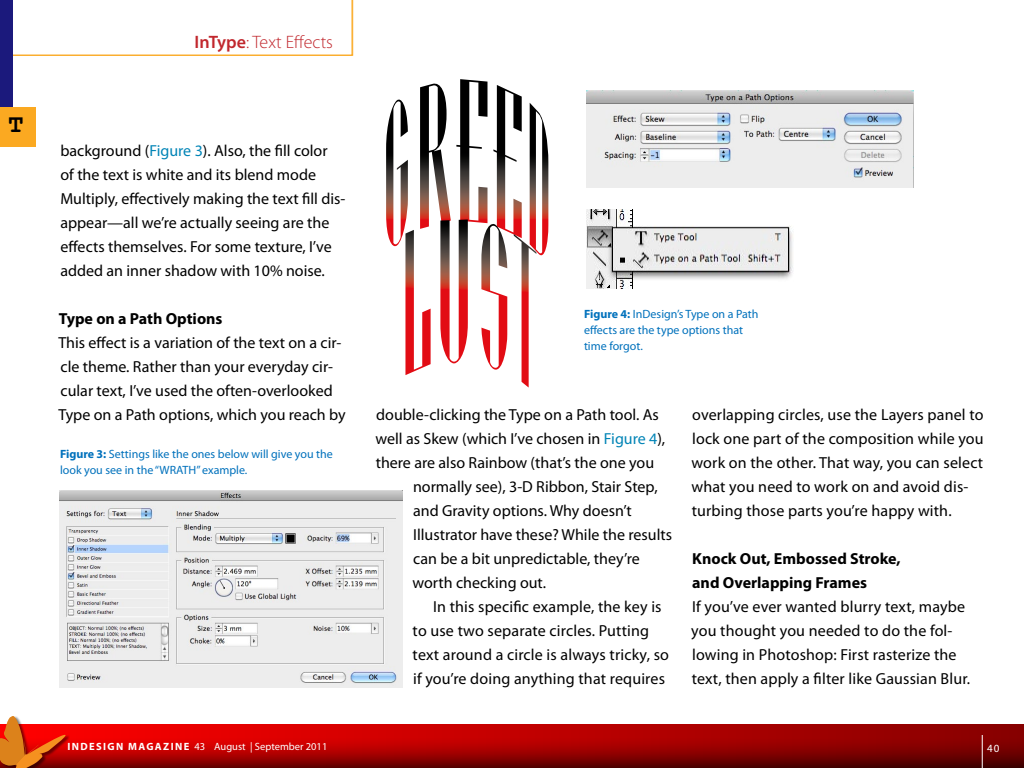
<style>
.page{position:relative;width:1024px;height:768px;background:#fff}
.page>*{position:absolute;margin:0;border:0;box-sizing:border-box;transform-origin:0 0}
.t1{font:700 26px "Courier New";color:#000}
.t2{font:300 18px "Myriad Pro";color:#c1272d}
.t3{font:16px/24px "Myriad Pro";color:#000}
.t4{font:700 16px/24px "Myriad Pro";color:#000}
.t5{font:12px/16px "Myriad Pro";color:#0071bc}
.t6{font:11px "Myriad Pro";color:#fff}
.t7{font:10.5px "Myriad Pro";color:#fff}
.s1{font-weight:600}
.s2{color:#0084b6}
.s3{font-weight:700}
</style>
<div class="page">
<svg style="left:13px;top:0;width:340px;height:56px"></svg>
<img style="left:586px;top:90px;width:328px;height:98px">
<img style="left:586px;top:210px;width:207px;height:79px">
<img style="left:60px;top:491px;width:343px;height:197px">
<div style="left:0;top:0;width:13px;height:111px;background:#1b197c"></div>
<div style="left:0;top:107px;width:36px;height:40px;background:#fba921"></div>
<svg style="left:66px;top:724px;width:958px;height:44px;background:#a00000"></svg>
<hr style="left:982px;top:735px;width:1px;height:33px;background:#fff">
<div style="left:16px;top:735px;width:54px;height:33px;background:#000;opacity:.5"></div>
<svg style="left:0;top:716px;width:66px;height:52px;background:#d9562c"></svg>
<h1 class="t1" style="left:8px;top:108px;width:17px">T</h1>
<p class="t2" style="left:195px;top:32px;width:140px"><span class="s1">InType</span>: Text Effects</p>
<p class="t3" style="left:60px;top:138px;width:287px">background (<span class="s2">Figure 3</span>). Also, the fill color<br>of the text is white and its blend mode Multiply, effectively making the text fill dis&shy;appear—all we’re actually seeing are the effects themselves. For some texture, I’ve added an inner shadow with 10% noise.</p>
<p class="t4" style="left:59px;top:306px;width:165px">Type on a Path Options</p>
<p class="t3" style="left:58px;top:330px;width:289px">This effect is a variation of the text on a cir&shy;cle theme. Rather than your everyday cir&shy;cular text, I’ve used the often-overlooked Type on a Path options, which you reach by</p>
<p class="t5" style="left:60px;top:446px;width:274px"><span class="s3">Figure 3:</span> Settings like the ones below will give you the look you see in the “WRATH” example.</p>
<p class="t5" style="left:584px;top:306px;width:176px"><span class="s3">Figure 4:</span> InDesign’s Type on a Path effects are the type options that time forgot.</p>
<p class="t3" style="left:376px;top:402px;width:284px">double-clicking the Type on a Path tool. As</p>
<p class="t3" style="left:376px;top:426px;width:291px">well as Skew (which I’ve chosen in <span class="s2">Figure 4</span>),</p>
<p class="t3" style="left:376px;top:450px;width:280px">there are also Rainbow (that’s the one you</p>
<p class="t3" style="left:413px;top:474px;width:246px">normally see), 3-D Ribbon, Stair Step,</p>
<p class="t3" style="left:413px;top:498px;width:220px">and Gravity options. Why doesn’t</p>
<p class="t3" style="left:413px;top:522px;width:261px">Illustrator have these? While the results</p>
<p class="t3" style="left:413px;top:546px;width:228px">can be a bit unpredictable, they’re</p>
<p class="t3" style="left:412px;top:570px;width:135px">worth checking out.</p>
<p class="t3" style="left:433px;top:594px;width:230px">In this specific example, the key is</p>
<p class="t3" style="left:413px;top:618px;width:238px">to use two separate circles. Putting</p>
<p class="t3" style="left:413px;top:642px;width:258px">text around a circle is always tricky, so</p>
<p class="t3" style="left:413px;top:666px;width:253px">if you’re doing anything that requires</p>
<p class="t3" style="left:692px;top:402px;width:294px">overlapping circles, use the Layers panel to lock one part of the composition while you work on the other. That way, you can select what you need to work on and avoid dis&shy;turbing those parts you’re happy with.</p>
<p class="t4" style="left:692px;top:546px;width:210px">Knock Out, Embossed Stroke, and Overlapping Frames</p>
<p class="t3" style="left:691px;top:594px;width:280px">If you’ve ever wanted blurry text, maybe you thought you needed to do the fol&shy;lowing in Photoshop: First rasterize the text, then apply a filter like Gaussian Blur.</p>
<p class="t7" style="left:67px;top:740px;width:262px"><span class="s3">INDESIGN MAGAZINE</span> 43 August | September 2011</p>
<p class="t6" style="left:987px;top:741px;width:14px">40</p>
</div>
